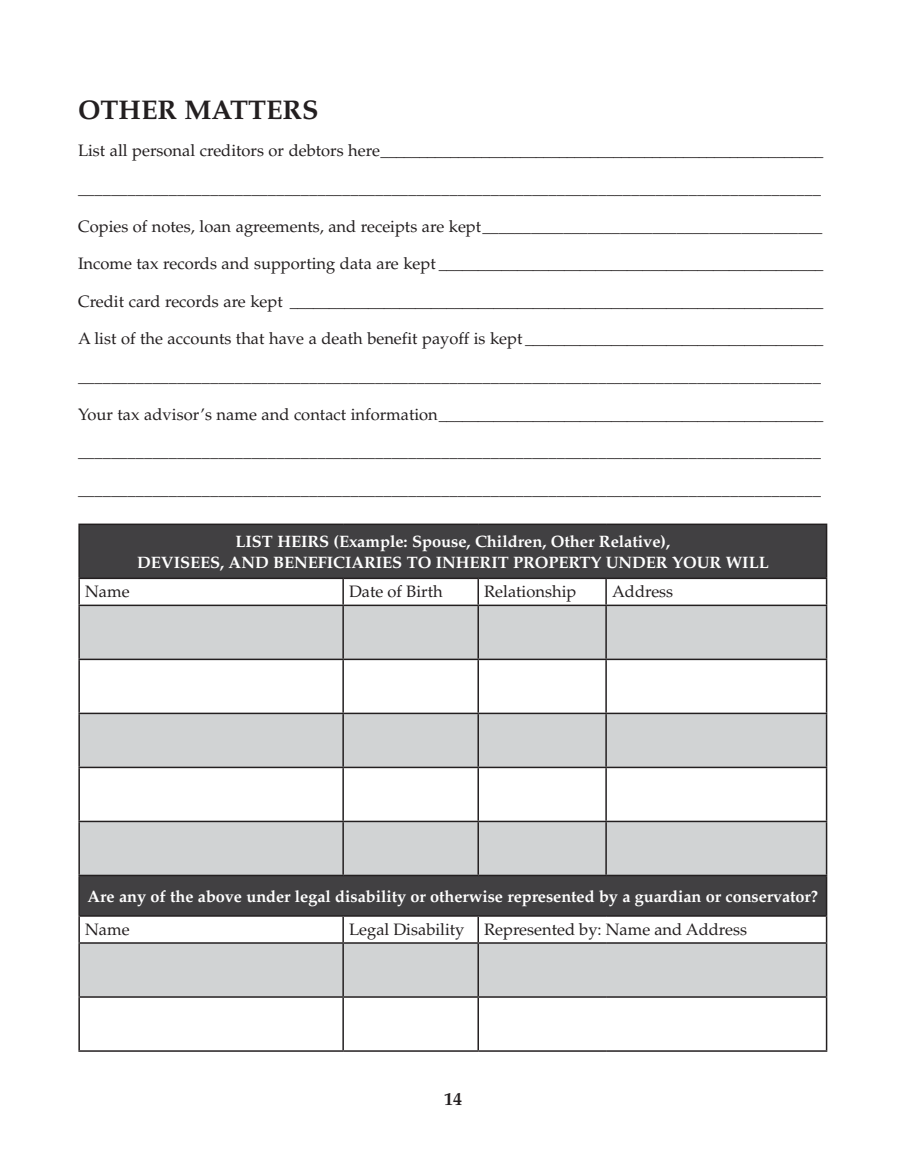
<style>
.page{position:relative;width:905px;height:1175px;background:#fff}
.page>*{position:absolute;margin:0;border:0;box-sizing:border-box;transform-origin:0 0}
.t1{font:700 27px "Palatino";color:#231f20}
.t2{font:700 18px "Palatino";color:#231f20}
.t3{font:16.5px "Palatino";color:#231f20}
.t4{font:700 16.5px/21px "Palatino";letter-spacing:-.005em;color:#fff;text-align:center}
.s1{font-weight:400;color:#231f20}
</style>
<div class="page">
<div style="left:80px;top:525px;width:745px;height:55px;background:#414042"></div>
<svg style="left:80px;top:606px;width:745px;height:390px;fill:#d1d3d4"></svg>
<hr style="left:78px;top:523px;width:265px;height:2px;background:#231f20">
<hr style="left:78px;top:525px;width:2px;height:52px;background:#231f20">
<hr style="left:343px;top:523px;width:135px;height:2px;background:#231f20">
<hr style="left:478px;top:523px;width:128px;height:2px;background:#231f20">
<hr style="left:606px;top:523px;width:221px;height:2px;background:#231f20">
<hr style="left:825px;top:525px;width:2px;height:52px;background:#231f20">
<hr style="left:78px;top:577px;width:265px;height:2px;background:#231f20">
<hr style="left:78px;top:579px;width:2px;height:25px;background:#231f20">
<hr style="left:343px;top:577px;width:135px;height:2px;background:#231f20">
<hr style="left:342px;top:579px;width:2px;height:25px;background:#231f20">
<hr style="left:478px;top:577px;width:128px;height:2px;background:#231f20">
<hr style="left:477px;top:579px;width:2px;height:25px;background:#231f20">
<hr style="left:606px;top:577px;width:221px;height:2px;background:#231f20">
<hr style="left:605px;top:579px;width:2px;height:25px;background:#231f20">
<hr style="left:825px;top:579px;width:2px;height:25px;background:#231f20">
<hr style="left:78px;top:604px;width:265px;height:2px;background:#231f20">
<hr style="left:78px;top:606px;width:2px;height:52px;background:#231f20">
<hr style="left:343px;top:604px;width:135px;height:2px;background:#231f20">
<hr style="left:342px;top:606px;width:2px;height:52px;background:#231f20">
<hr style="left:478px;top:604px;width:128px;height:2px;background:#231f20">
<hr style="left:477px;top:606px;width:2px;height:52px;background:#231f20">
<hr style="left:606px;top:604px;width:221px;height:2px;background:#231f20">
<hr style="left:605px;top:606px;width:2px;height:52px;background:#231f20">
<hr style="left:825px;top:606px;width:2px;height:52px;background:#231f20">
<hr style="left:78px;top:658px;width:265px;height:2px;background:#231f20">
<hr style="left:78px;top:660px;width:2px;height:52px;background:#231f20">
<hr style="left:343px;top:658px;width:135px;height:2px;background:#231f20">
<hr style="left:342px;top:660px;width:2px;height:52px;background:#231f20">
<hr style="left:478px;top:658px;width:128px;height:2px;background:#231f20">
<hr style="left:477px;top:660px;width:2px;height:52px;background:#231f20">
<hr style="left:606px;top:658px;width:221px;height:2px;background:#231f20">
<hr style="left:605px;top:660px;width:2px;height:52px;background:#231f20">
<hr style="left:825px;top:660px;width:2px;height:52px;background:#231f20">
<hr style="left:78px;top:712px;width:265px;height:2px;background:#231f20">
<hr style="left:78px;top:714px;width:2px;height:52px;background:#231f20">
<hr style="left:343px;top:712px;width:135px;height:2px;background:#231f20">
<hr style="left:342px;top:714px;width:2px;height:52px;background:#231f20">
<hr style="left:478px;top:712px;width:128px;height:2px;background:#231f20">
<hr style="left:477px;top:714px;width:2px;height:52px;background:#231f20">
<hr style="left:606px;top:712px;width:221px;height:2px;background:#231f20">
<hr style="left:605px;top:714px;width:2px;height:52px;background:#231f20">
<hr style="left:825px;top:714px;width:2px;height:52px;background:#231f20">
<hr style="left:78px;top:766px;width:265px;height:2px;background:#231f20">
<hr style="left:78px;top:768px;width:2px;height:52px;background:#231f20">
<hr style="left:343px;top:766px;width:135px;height:2px;background:#231f20">
<hr style="left:342px;top:768px;width:2px;height:52px;background:#231f20">
<hr style="left:478px;top:766px;width:128px;height:2px;background:#231f20">
<hr style="left:477px;top:768px;width:2px;height:52px;background:#231f20">
<hr style="left:606px;top:766px;width:221px;height:2px;background:#231f20">
<hr style="left:605px;top:768px;width:2px;height:52px;background:#231f20">
<hr style="left:825px;top:768px;width:2px;height:52px;background:#231f20">
<hr style="left:78px;top:820px;width:265px;height:2px;background:#231f20">
<hr style="left:78px;top:822px;width:2px;height:52px;background:#231f20">
<hr style="left:343px;top:820px;width:135px;height:2px;background:#231f20">
<hr style="left:342px;top:822px;width:2px;height:52px;background:#231f20">
<hr style="left:478px;top:820px;width:128px;height:2px;background:#231f20">
<hr style="left:477px;top:822px;width:2px;height:52px;background:#231f20">
<hr style="left:606px;top:820px;width:221px;height:2px;background:#231f20">
<hr style="left:605px;top:822px;width:2px;height:52px;background:#231f20">
<hr style="left:825px;top:822px;width:2px;height:52px;background:#231f20">
<hr style="left:78px;top:874px;width:265px;height:2px;background:#231f20">
<hr style="left:78px;top:876px;width:2px;height:39px;background:#231f20">
<hr style="left:343px;top:874px;width:135px;height:2px;background:#231f20">
<hr style="left:478px;top:874px;width:128px;height:2px;background:#231f20">
<hr style="left:606px;top:874px;width:221px;height:2px;background:#231f20">
<hr style="left:825px;top:876px;width:2px;height:39px;background:#231f20">
<hr style="left:78px;top:915px;width:265px;height:1px;background:#231f20">
<hr style="left:78px;top:916px;width:2px;height:26px;background:#231f20">
<hr style="left:343px;top:915px;width:135px;height:1px;background:#231f20">
<hr style="left:342px;top:916px;width:2px;height:26px;background:#231f20">
<hr style="left:478px;top:915px;width:128px;height:1px;background:#231f20">
<hr style="left:477px;top:916px;width:2px;height:26px;background:#231f20">
<hr style="left:606px;top:915px;width:221px;height:1px;background:#231f20">
<hr style="left:825px;top:916px;width:2px;height:26px;background:#231f20">
<hr style="left:78px;top:942px;width:265px;height:1px;background:#231f20">
<hr style="left:78px;top:943px;width:2px;height:53px;background:#231f20">
<hr style="left:343px;top:942px;width:135px;height:1px;background:#231f20">
<hr style="left:342px;top:943px;width:2px;height:53px;background:#231f20">
<hr style="left:478px;top:942px;width:128px;height:1px;background:#231f20">
<hr style="left:477px;top:943px;width:2px;height:53px;background:#231f20">
<hr style="left:606px;top:942px;width:221px;height:1px;background:#231f20">
<hr style="left:825px;top:943px;width:2px;height:53px;background:#231f20">
<hr style="left:78px;top:996px;width:265px;height:1px;background:#231f20">
<hr style="left:78px;top:997px;width:2px;height:53px;background:#231f20">
<hr style="left:343px;top:996px;width:135px;height:1px;background:#231f20">
<hr style="left:342px;top:997px;width:2px;height:53px;background:#231f20">
<hr style="left:478px;top:996px;width:128px;height:1px;background:#231f20">
<hr style="left:477px;top:997px;width:2px;height:53px;background:#231f20">
<hr style="left:606px;top:996px;width:221px;height:1px;background:#231f20">
<hr style="left:825px;top:997px;width:2px;height:53px;background:#231f20">
<hr style="left:78px;top:1050px;width:265px;height:1px;background:#231f20">
<hr style="left:343px;top:1050px;width:135px;height:1px;background:#231f20">
<hr style="left:478px;top:1050px;width:128px;height:1px;background:#231f20">
<hr style="left:606px;top:1050px;width:221px;height:1px;background:#231f20">
<p class="t1" style="left:78px;top:94px;width:242px">OTHER MATTERS</p>
<p class="t3" style="left:78px;top:141px;width:746px">List all personal creditors or debtors here_________________________________________________________</p>
<p class="t3" style="left:78px;top:179px;width:744px">__________________________________________________________________________________________</p>
<p class="t3" style="left:78px;top:216px;width:745px">Copies of notes, loan agreements, and receipts are kept__________________________________________</p>
<p class="t3" style="left:78px;top:254px;width:746px">Income tax records and supporting data are kept _________________________________________________</p>
<p class="t3" style="left:78px;top:291px;width:746px">Credit card records are kept ____________________________________________________________________</p>
<p class="t3" style="left:78px;top:329px;width:746px">A list of the accounts that have a death benefit payoff is kept ______________________________________</p>
<p class="t3" style="left:78px;top:367px;width:744px">__________________________________________________________________________________________</p>
<p class="t3" style="left:78px;top:404px;width:746px">Your tax advisor’s name and contact information_________________________________________________</p>
<p class="t3" style="left:78px;top:442px;width:744px">__________________________________________________________________________________________</p>
<p class="t3" style="left:78px;top:480px;width:744px">__________________________________________________________________________________________</p>
<p class="t4" style="left:137px;top:531px;width:633px">LIST HEIRS (Example: Spouse, Children, Other Relative),<br>DEVISEES, AND BENEFICIARIES TO INHERIT PROPERTY UNDER YOUR WILL</p>
<p class="t3" style="left:85px;top:581px;width:46px">Name</p>
<p class="t3" style="left:349px;top:581px;width:95px">Date of Birth</p>
<p class="t3" style="left:484px;top:581px;width:94px">Relationship</p>
<p class="t3" style="left:612px;top:581px;width:63px">Address</p>
<p class="t4" style="left:85px;top:880px;width:734px;line-height:32.8px;text-align:left">Are any of the above under legal disability or otherwise represented by a guardian or conservator?<br><span class="s1">Name</span></p>
<p class="t3" style="left:349px;top:919px;width:399px">Legal Disability Represented by: Name and Address</p>
<p class="t2" style="left:444px;top:1088px;width:19px">14</p>
</div>
